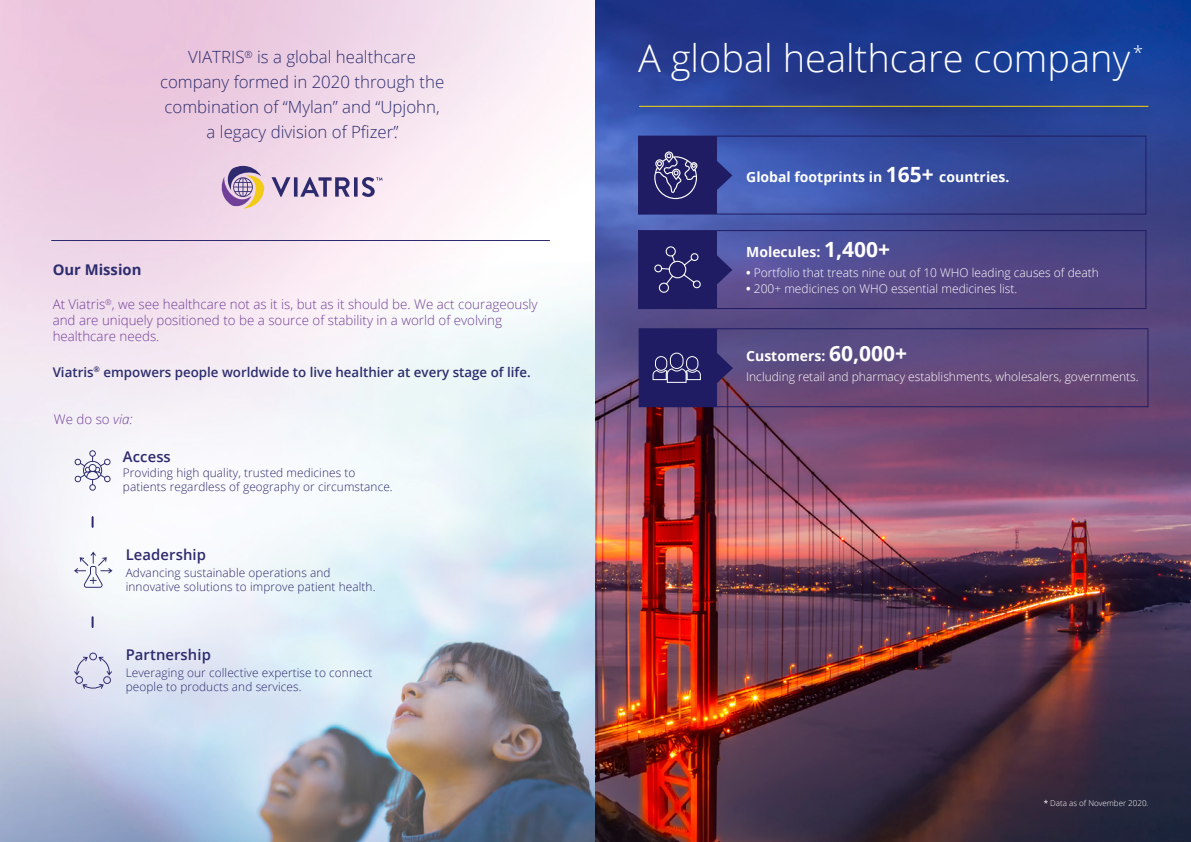
<style>
.page{position:relative;width:1191px;height:842px;background:#fff}
.page>*{position:absolute;margin:0;border:0;box-sizing:border-box;transform-origin:0 0}
.t1{font:300 38px "Open Sans";color:#fff}
.t2{font:300 16.8px/24.7px "Open Sans";color:#2d2d6e;text-align:center}
.t3{font:600 14.8px "Open Sans";letter-spacing:.005em;color:#2d2a6d}
.t4{font:700 14.8px "Open Sans";color:#2d2d6e}
.t5{font:700 14px "Open Sans";color:#fff}
.t6{font:300 13.3px/16px "Open Sans";color:#703f98}
.t7{font:600 13.3px "Open Sans";color:#2d2d6e}
.t8{font:300 12px "Open Sans";color:#fff}
.t9{font:300 11.8px/14.2px "Open Sans";letter-spacing:.005em;color:#2d2a6d}
.t10{font:300 8px "Open Sans";color:#fff}
.s1{font-style:italic}
.s2{font-size:21px}
.s3{font-weight:700}
.s4{font-weight:400}
</style>
<div class="page">
<img style="left:0;top:0;width:1191px;height:842px">
<div style="left:638px;top:104px;width:519px;height:13px;background:#000;opacity:.2"></div>
<hr style="left:639px;top:106px;width:509px;height:1px;background:#fed500">
<div style="left:638px;top:136px;width:78px;height:78px;background:#201c63"></div>
<div style="left:638px;top:231px;width:78px;height:78px;background:#201c63"></div>
<div style="left:639px;top:329px;width:78px;height:78px;background:#201c63"></div>
<svg style="left:654px;top:151px;width:78px;height:48px"></svg>
<div style="left:638px;top:136px;width:508px;height:79px;border:1px solid #201c63"></div>
<div style="left:638px;top:230px;width:508px;height:79px;border:1px solid #201c63"></div>
<div style="left:638px;top:328px;width:510px;height:79px;border:1px solid #201c63"></div>
<svg style="left:271px;top:177px;width:111px;height:20px;background:#ab9cbd"></svg>
<svg style="left:221px;top:166px;width:43px;height:42px;background:#b69ca7"></svg>
<svg style="left:74px;top:552px;width:38px;height:36px"></svg>
<svg style="left:74px;top:653px;width:38px;height:36px"></svg>
<svg style="left:74px;top:450px;width:37px;height:41px"></svg>
<svg style="left:92px;top:517px;width:2px;height:10px"></svg>
<svg style="left:92px;top:617px;width:2px;height:10px"></svg>
<hr style="left:52px;top:240px;width:497px;height:1px;background:#2d2b6d">
<svg style="left:654px;top:246px;width:78px;height:47px"></svg>
<svg style="left:652px;top:352px;width:81px;height:31px"></svg>
<h2 class="t2" style="left:160px;top:45px;width:286px">VIATRIS<sup>®</sup> is a global healthcare company formed in 2020 through the combination of “Mylan” and “Upjohn, a legacy division of Pfizer”.</h2>
<p class="t4" style="left:53px;top:259px;width:90px">Our Mission</p>
<p class="t6" style="left:53px;top:296px;width:486px">At Viatris<sup>®</sup>, we see healthcare not as it is, but as it should be. We act courageously and are uniquely positioned to be a source of stability in a world of evolving healthcare needs.</p>
<p class="t7" style="left:53px;top:363px;width:479px">Viatris<sup>®</sup> empowers people worldwide to live healthier at every stage of life.</p>
<p class="t6" style="left:54px;top:411px;width:80px">We do so <span class="s1">via:</span></p>
<p class="t3" style="left:123px;top:446px;width:49px">Access</p>
<p class="t9" style="left:123px;top:465px;width:271px">Providing high quality, trusted medicines to patients regardless of geography or circumstance.</p>
<p class="t3" style="left:126px;top:545px;width:82px">Leadership</p>
<p class="t9" style="left:126px;top:565px;width:251px">Advancing sustainable operations and innovative solutions to improve patient health.</p>
<p class="t3" style="left:126px;top:645px;width:87px">Partnership</p>
<p class="t9" style="left:126px;top:665px;width:248px">Leveraging our collective expertise to connect people to products and services.</p>
<h1 class="t1" style="left:638px;top:32px;width:506px">A global healthcare company <sup>*</sup></h1>
<p class="t5" style="left:746px;top:167px;width:265px">Global footprints in <span class="s2">165+</span> countries.</p>
<p class="t5" style="left:746px;top:242px;width:145px">Molecules: <span class="s2">1,400+</span></p>
<p class="t8" style="left:746px;top:264px;width:354px"><span class="s3">•</span> Portfolio that treats nine out of 10 WHO leading causes of death</p>
<p class="t8" style="left:746px;top:280px;width:272px"><span class="s3">•</span> 200+ medicines on WHO essential medicines list.</p>
<p class="t5" style="left:746px;top:346px;width:162px">Customers: <span class="s2">60,000+</span></p>
<p class="t8" style="left:746px;top:368px;width:394px">Including retail and pharmacy establishments, wholesalers, governments.</p>
<p class="t10" style="left:1043px;top:797px;width:106px"><span class="s4">*</span> Data as of November 2020.</p>
</div>
